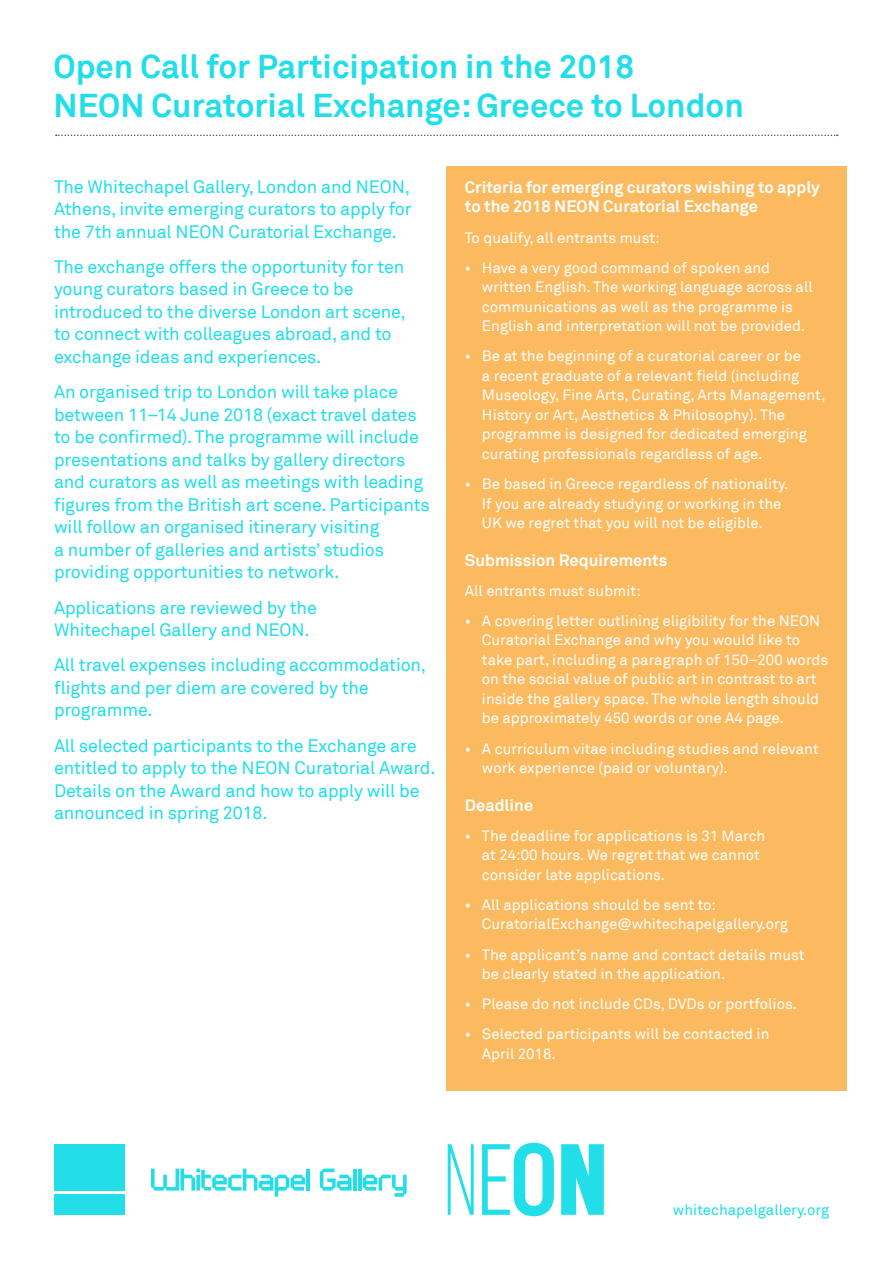
<style>
.page{position:relative;width:893px;height:1263px;background:#fff}
.page>*{position:absolute;margin:0;border:0;box-sizing:border-box;transform-origin:0 0}
.t1{font:700 33px/39.6px "Akkurat";color:#21dee8}
.t2{font:18px/22.5px "Akkurat";letter-spacing:-.01em;color:#21dee8}
.t3{font:700 16.5px/19.8px "Akkurat";color:#fff}
.t4{font:15px/19.5px "Akkurat";color:#fff}
.t5{font:15px "Akkurat";color:#21dee8}
</style>
<div class="page">
<div style="left:447px;top:166px;width:400px;height:925px;background:#fcba60"></div>
<svg style="left:56px;top:135px;width:782px;height:1px"></svg>
<div style="left:54px;top:1194px;width:70px;height:20px;background:#21dee8"></div>
<div style="left:54px;top:1144px;width:70px;height:47px;background:#21dee8"></div>
<svg style="left:151px;top:1168px;width:154px;height:29px"></svg>
<hr style="left:307px;top:1168px;width:3px;height:22px;background:#21dee8">
<svg style="left:320px;top:1168px;width:32px;height:22px"></svg>
<hr style="left:353px;top:1168px;width:3px;height:22px;background:#21dee8">
<hr style="left:358px;top:1168px;width:3px;height:22px;background:#21dee8">
<svg style="left:363px;top:1175px;width:44px;height:22px"></svg>
<svg style="left:561px;top:1144px;width:43px;height:71px;background:#41e2eb"></svg>
<svg style="left:482px;top:1143px;width:72px;height:73px"></svg>
<svg style="left:448px;top:1144px;width:26px;height:71px"></svg>
<p class="t1" style="left:54px;top:47px;width:692px">Open Call for Participation in the 2018<br>NEON Curatorial Exchange: Greece to London</p>
<p class="t2" style="left:54px;top:176px;width:359px;text-align:justify">The Whitechapel Gallery, London and NEON, Athens, invite emerging curators to apply for the 7th annual NEON Curatorial Exchange.</p>
<p class="t2" style="left:54px;top:256px;width:353px">The exchange offers the opportunity for ten young curators based in Greece to be introduced to the diverse London art scene, to connect with colleagues abroad, and to exchange ideas and experiences.</p>
<p class="t2" style="left:54px;top:381px;width:377px">An organised trip to London will take place between 11–14 June 2018 (exact travel dates to be confirmed). The programme will include presentations and talks by gallery directors and curators as well as meetings with leading figures from the British art scene. Participants will follow an organised itinerary visiting<br>a number of galleries and artists’ studios providing opportunities to network.</p>
<p class="t2" style="left:54px;top:596px;width:264px">Applications are reviewed by the<br>Whitechapel Gallery and NEON.</p>
<p class="t2" style="left:54px;top:654px;width:374px">All travel expenses including accommodation, flights and per diem are covered by the programme.</p>
<p class="t2" style="left:54px;top:734px;width:383px">All selected participants to the Exchange are entitled to apply to the NEON Curatorial Award.<br>Details on the Award and how to apply will be announced in spring 2018.</p>
<p class="t3" style="left:465px;top:177px;width:356px">Criteria for emerging curators wishing to apply to the 2018 NEON Curatorial Exchange</p>
<p class="t4" style="left:465px;top:228px;width:196px">To qualify, all entrants must:</p>
<p class="t4" style="left:482px;top:258px;width:332px;text-indent:-17px">• Have a very good command of spoken and written English. The working language across all communications as well as the programme is English and interpretation will not be provided.</p>
<p class="t4" style="left:482px;top:347px;width:345px;text-indent:-17px">• Be at the beginning of a curatorial career or be<br>a recent graduate of a relevant field (including Museology, Fine Arts, Curating, Arts Management, History or Art, Aesthetics &amp; Philosophy). The programme is designed for dedicated emerging curating professionals regardless of age.</p>
<p class="t4" style="left:482px;top:474px;width:308px;text-indent:-17px">• Be based in Greece regardless of nationality.<br>If you are already studying or working in the<br>UK we regret that you will not be eligible.</p>
<p class="t3" style="left:465px;top:550px;width:204px">Submission Requirements</p>
<p class="t4" style="left:465px;top:581px;width:177px">All entrants must submit:</p>
<p class="t4" style="left:482px;top:611px;width:348px;text-indent:-17px">• A covering letter outlining eligibility for the NEON Curatorial Exchange and why you would like to take part, including a paragraph of 150–200 words on the social value of public art in contrast to art inside the gallery space. The whole length should be approximately 450 words or one A4 page.</p>
<p class="t4" style="left:482px;top:739px;width:338px;text-indent:-17px">• A curriculum vitae including studies and relevant work experience (paid or voluntary).</p>
<p class="t3" style="left:465px;top:795px;width:70px">Deadline</p>
<p class="t4" style="left:482px;top:826px;width:285px;text-indent:-17px">• The deadline for applications is 31 March at 24:00 hours. We regret that we cannot consider late applications.</p>
<p class="t4" style="left:482px;top:895px;width:307px;text-indent:-17px">• All applications should be sent to:<br>CuratorialExchange@whitechapelgallery.org</p>
<p class="t4" style="left:482px;top:945px;width:324px;text-indent:-17px">• The applicant’s name and contact details must be clearly stated in the application.</p>
<p class="t4" style="left:465px;top:995px;width:334px">• Please do not include CDs, DVDs or portfolios.</p>
<p class="t4" style="left:482px;top:1025px;width:289px;text-indent:-17px">• Selected participants will be contacted in<br>April 2018.</p>
<p class="t5" style="left:673px;top:1200px;width:158px">whitechapelgallery.org</p>
</div>
